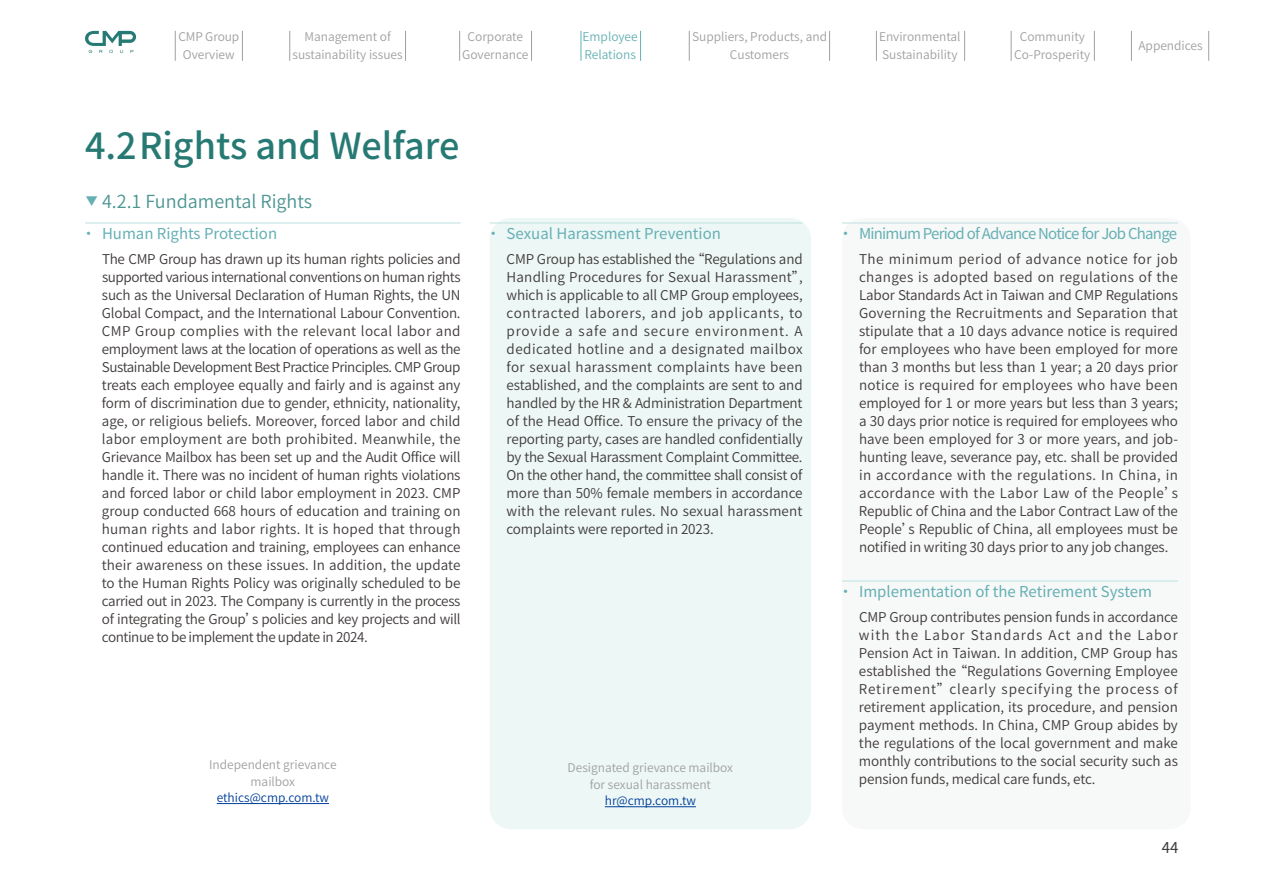
<style>
.page{position:relative;width:1263px;height:893px;background:#fff}
.page>*{position:absolute;margin:0;border:0;box-sizing:border-box;transform-origin:0 0}
.t1{font:500 36px "Noto Sans CJ Ktc";color:#277a74}
.t2{font:600 18px "Noto Sans CJ Ktc";color:#4b9592}
.t3{font:15px "Noto Sans CJ Ktc";color:#65b0b4}
.t4{font:15px "Noto Sans CJ Ktc";letter-spacing:-.05em;color:#65b0b4}
.t5{font:15px "Noto Sans CJ Ktc";color:#3e3a39}
.t6{font:600 13.5px/18px "Noto Sans CJ Ktc";letter-spacing:-.01em;color:#3e3a39;text-align:justify}
.t7{font:600 12px/18px "Noto Sans CJ Ktc";color:#9fa0a0;text-align:center}
.t8{font:600 12px "Noto Sans CJ Ktc";color:#003f98}
.t9{font:600 12px/18px "Noto Sans CJ Ktc";color:#65b0b4}
</style>
<div class="page">
<div style="left:490px;top:218px;width:321px;height:611px;background:#edf7f6;border-radius:21px"></div>
<div style="left:842px;top:218px;width:349px;height:611px;background:#f7f8f8;border-radius:21px"></div>
<hr style="left:85px;top:223px;width:376px;height:1px;background:#bce1df">
<hr style="left:490px;top:223px;width:313px;height:1px;background:#bce1df">
<hr style="left:842px;top:223px;width:336px;height:1px;background:#bce1df">
<hr style="left:842px;top:581px;width:336px;height:1px;background:#bce1df">
<hr style="left:217px;top:803px;width:112px;height:1px;background:#003f98">
<hr style="left:605px;top:806px;width:91px;height:1px;background:#003f98">
<svg style="left:85px;top:31px;width:51px;height:22px"></svg>
<hr style="left:175px;top:31px;width:1px;height:30px;background:#9fa0a0">
<hr style="left:242px;top:31px;width:1px;height:30px;background:#9fa0a0">
<hr style="left:405px;top:31px;width:1px;height:30px;background:#9fa0a0">
<hr style="left:531px;top:31px;width:1px;height:30px;background:#9fa0a0">
<hr style="left:581px;top:31px;width:1px;height:30px;background:#65b0b4">
<hr style="left:640px;top:31px;width:1px;height:30px;background:#65b0b4">
<hr style="left:689px;top:31px;width:1px;height:30px;background:#9fa0a0">
<hr style="left:829px;top:31px;width:1px;height:30px;background:#9fa0a0">
<hr style="left:876px;top:31px;width:1px;height:30px;background:#9fa0a0">
<hr style="left:964px;top:31px;width:1px;height:30px;background:#9fa0a0">
<hr style="left:1011px;top:31px;width:1px;height:30px;background:#9fa0a0">
<hr style="left:1094px;top:31px;width:1px;height:30px;background:#9fa0a0">
<hr style="left:1131px;top:31px;width:1px;height:30px;background:#9fa0a0">
<hr style="left:1208px;top:31px;width:1px;height:30px;background:#9fa0a0">
<hr style="left:289px;top:31px;width:1px;height:30px;background:#9fa0a0">
<hr style="left:459px;top:31px;width:1px;height:30px;background:#9fa0a0">
<p class="t7" style="left:178px;top:28px;width:62px">CMP Group<br>Overview</p>
<p class="t7" style="left:292px;top:28px;width:112px">Management of sustainability issues</p>
<p class="t7" style="left:462px;top:28px;width:68px">Corporate<br>Governance</p>
<p class="t9" style="left:583px;top:28px;width:57px">Employee<br>Relations</p>
<p class="t7" style="left:692px;top:28px;width:137px">Suppliers, Products, and<br>Customers</p>
<p class="t7" style="left:879px;top:28px;width:83px;text-align:left">Environmental<br>Sustainability</p>
<p class="t7" style="left:1014px;top:28px;width:78px">Community<br>Co-Prosperity</p>
<p class="t7" style="left:1138px;top:37px;width:66px">Appendices</p>
<h1 class="t1" style="left:85px;top:126px;width:376px">4.2Rights and Welfare</h1>
<h2 class="t2" style="left:102px;top:191px;width:212px">4.2.1 Fundamental Rights</h2>
<p class="t3" style="left:81px;top:225px;width:197px">・ Human Rights Protection</p>
<p class="t6" style="left:102px;top:250px;width:360px">The CMP Group has drawn up its human rights policies and supported various international conventions on human rights such as the Universal Declaration of Human Rights, the UN Global Compact, and the International Labour Convention.<br>CMP Group complies with the relevant local labor and employment laws at the location of operations as well as the Sustainable Development Best Practice Principles. CMP Group treats each employee equally and fairly and is against any form of discrimination due to gender, ethnicity, nationality, age, or religious beliefs. Moreover, forced labor and child labor employment are both prohibited. Meanwhile, the Grievance Mailbox has been set up and the Audit Office will handle it. There was no incident of human rights violations and forced labor or child labor employment in 2023. CMP group conducted 668 hours of education and training on human rights and labor rights. It is hoped that through continued education and training, employees can enhance their awareness on these issues. In addition, the update to the Human Rights Policy was originally scheduled to be carried out in 2023. The Company is currently in the process of integrating the Group’s policies and key projects and will continue to be implement the update in 2024.</p>
<p class="t3" style="left:486px;top:225px;width:237px">・ Sexual Harassment Prevention</p>
<p class="t6" style="left:507px;top:250px;width:300px;text-align:left">CMP Group has established the“Regulations and Handling Procedures for Sexual Harassment”, which is applicable to all CMP Group employees, contracted laborers, and job applicants, to provide a safe and secure environment. A dedicated hotline and a designated mailbox for sexual harassment complaints have been established, and the complaints are sent to and handled by the HR &amp; Administration Department of the Head Office. To ensure the privacy of the reporting party, cases are handled confidentially by the Sexual Harassment Complaint Committee.<br>On the other hand, the committee shall consist of more than 50% female members in accordance with the relevant rules. No sexual harassment complaints were reported in 2023.</p>
<p class="t7" style="left:209px;top:757px;width:129px;line-height:16.2px">Independent grievance mailbox</p>
<p class="t8" style="left:217px;top:791px;width:114px">ethics@cmp.com.tw</p>
<p class="t7" style="left:568px;top:760px;width:167px;line-height:16.2px">Designated grievance mailbox for sexual harassment</p>
<p class="t8" style="left:605px;top:794px;width:93px">hr@cmp.com.tw</p>
<p class="t4" style="left:838px;top:225px;width:340px">・ Minimum Period of Advance Notice for Job Change</p>
<p class="t6" style="left:859px;top:250px;width:321px">The minimum period of advance notice for job changes is adopted based on regulations of the Labor Standards Act in Taiwan and CMP Regulations Governing the Recruitments and Separation that stipulate that a 10 days advance notice is required for employees who have been employed for more than 3 months but less than 1 year; a 20 days prior notice is required for employees who have been employed for 1 or more years but less than 3 years; a 30 days prior notice is required for employees who have been employed for 3 or more years, and job&shy;hunting leave, severance pay, etc. shall be provided in accordance with the regulations. In China, in accordance with the Labor Law of the People’s Republic of China and the Labor Contract Law of the People’s Republic of China, all employees must be notified in writing 30 days prior to any job changes.</p>
<p class="t3" style="left:838px;top:583px;width:315px">・ Implementation of the Retirement System</p>
<p class="t6" style="left:859px;top:608px;width:320px">CMP Group contributes pension funds in accordance with the Labor Standards Act and the Labor Pension Act in Taiwan. In addition, CMP Group has established the“Regulations Governing Employee Retirement”clearly specifying the process of retirement application, its procedure, and pension payment methods. In China, CMP Group abides by the regulations of the local government and make monthly contributions to the social security such as pension funds, medical care funds, etc.</p>
<p class="t5" style="left:1162px;top:839px;width:18px">44</p>
</div>
